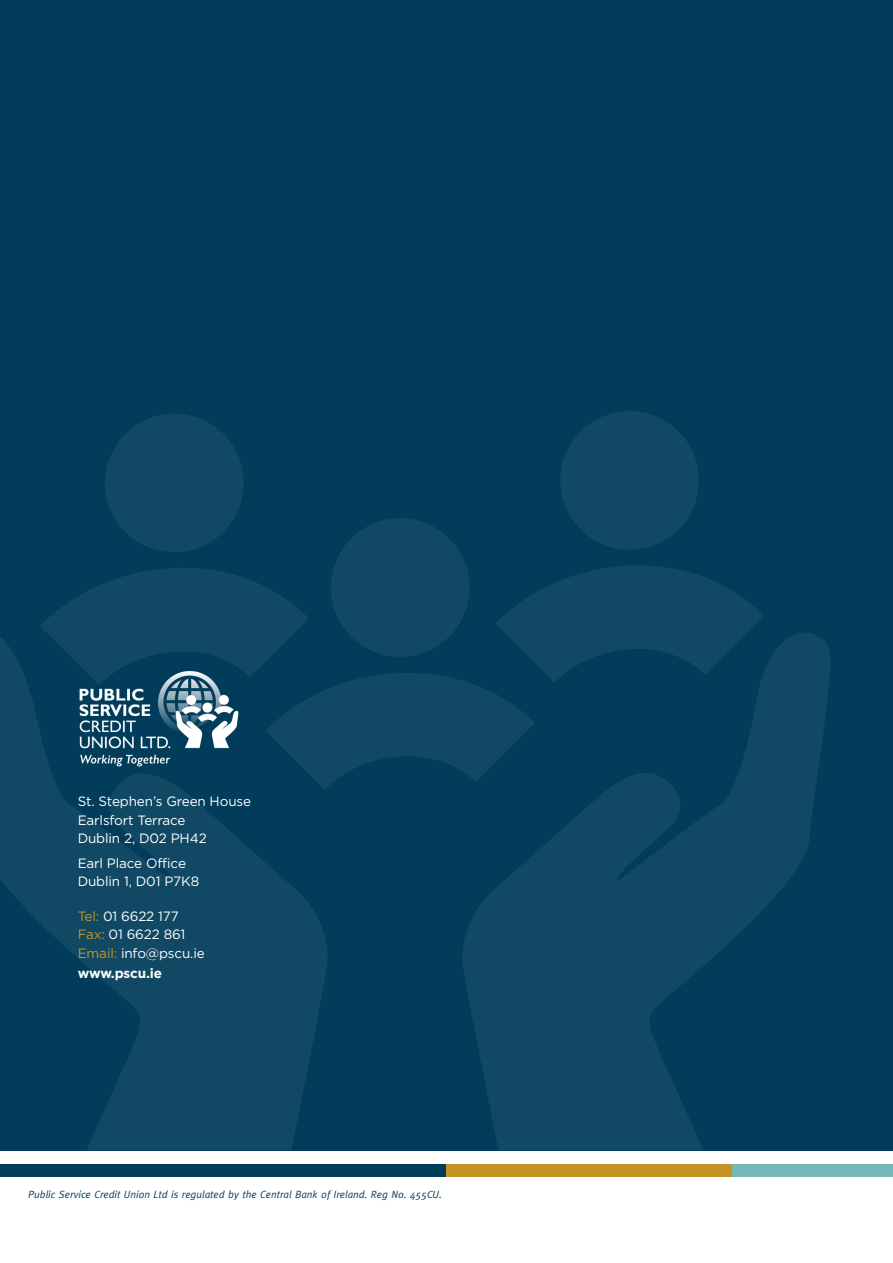
<style>
.page{position:relative;width:893px;height:1263px;background:#fff}
.page>*{position:absolute;margin:0;border:0;box-sizing:border-box;transform-origin:0 0}
.t1{font:13.5px/18.3px "Gotham";letter-spacing:-.01em;color:#fff}
.t2{font:700 13.5px "Gotham";letter-spacing:-.01em;color:#fff}
.t3{font:italic 10.5px "Meta";color:#013d5a}
.s1{color:#c59426}
</style>
<div class="page">
<div style="left:0;top:0;width:893px;height:1150px;background:#013d5a"></div>
<div style="left:331px;top:518px;width:138px;height:139px;background:#114965;border-radius:50%"></div>
<div style="left:105px;top:414px;width:139px;height:138px;background:#114965;border-radius:50%"></div>
<svg style="left:40px;top:565px;width:724px;height:219px"></svg>
<div style="left:560px;top:411px;width:139px;height:139px;background:#114965;border-radius:50%"></div>
<svg style="left:0;top:631px;width:330px;height:519px;fill:#114965"></svg>
<svg style="left:460px;top:632px;width:370px;height:518px;fill:#114965"></svg>
<img style="left:66px;top:660px;width:186px;height:116px">
<div style="left:0;top:1164px;width:446px;height:12px;background:#013d5a"></div>
<div style="left:446px;top:1164px;width:287px;height:12px;background:#c59426"></div>
<div style="left:733px;top:1164px;width:160px;height:12px;background:#77b7b8"></div>
<p class="t1" style="left:78px;top:792px;width:175px">St. Stephen’s Green House<br>Earlsfort Terrace<br>Dublin 2, D02 PH42</p>
<p class="t1" style="left:78px;top:853px;width:123px">Earl Place Office<br>Dublin 1, D01 P7K8</p>
<p class="t1" style="left:78px;top:907px;width:129px"><span class="s1">Tel:</span> 01 6622 177<br><span class="s1">Fax:</span> 01 6622 861<br><span class="s1">Email:</span> info@pscu.ie</p>
<p class="t2" style="left:78px;top:964px;width:86px">www.pscu.ie</p>
<p class="t3" style="left:28px;top:1188px;width:415px">Public Service Credit Union Ltd is regulated by the Central Bank of Ireland. Reg No. 455CU.</p>
</div>
